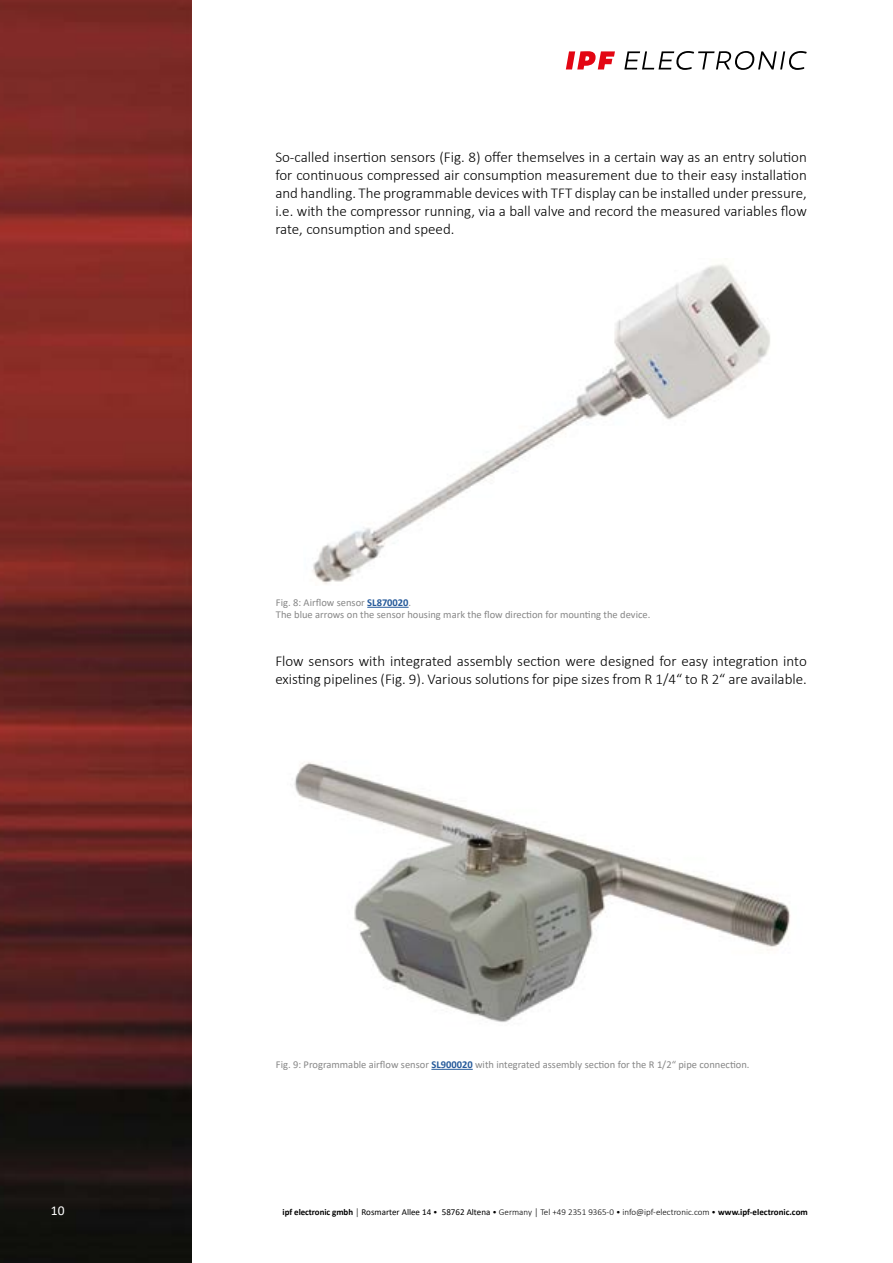
<style>
.page{position:relative;width:893px;height:1263px;background:#fff}
.page>*{position:absolute;margin:0;border:0;box-sizing:border-box;transform-origin:0 0}
.t1{font:300 15px/18px "Calibri";color:#000;text-align:justify}
.t2{font:13.5px "Calibri";color:#fff}
.t3{font:10.5px/12px "Calibri";color:#878787}
.t4{font:300 9px "Calibri";color:#000}
.s1{font-weight:700;color:#275b9b}
.s2{font-weight:700}
.s3{font-weight:400}
</style>
<div class="page">
<img style="left:0;top:0;width:191px;height:1263px">
<svg style="left:624px;top:51px;width:183px;height:19px"></svg>
<svg style="left:566px;top:51px;width:49px;height:18px"></svg>
<img style="left:312px;top:264px;width:458px;height:320px">
<hr style="left:367px;top:607px;width:42px;height:1px;background:#275b9b">
<img style="left:294px;top:762px;width:497px;height:260px">
<hr style="left:431px;top:1069px;width:42px;height:1px;background:#275b9b">
<p class="t1" style="left:275px;top:148px;width:533px">So-called insertion sensors (Fig. 8) offer themselves in a certain way as an entry solution for continuous compressed air consumption measurement due to their easy installation and handling. The programmable devices with TFT display can be installed under pressure, i.e. with the compressor running, via a ball valve and record the measured variables flow rate, consumption and speed.</p>
<p class="t3" style="left:276px;top:596px;width:376px">Fig. 8: Airflow sensor <span class="s1">SL870020</span>.<br>The blue arrows on the sensor housing mark the flow direction for mounting the device.</p>
<p class="t1" style="left:275px;top:652px;width:533px">Flow sensors with integrated assembly section were designed for easy integration into existing pipelines (Fig. 9). Various solutions for pipe sizes from R 1/4“ to R 2“ are available.</p>
<p class="t3" style="left:276px;top:1058px;width:475px">Fig. 9: Programmable airflow sensor <span class="s1">SL900020</span> with integrated assembly section for the R 1/2“ pipe connection.</p>
<p class="t2" style="left:51px;top:1201px;width:15px">10</p>
<p class="t4" style="left:283px;top:1206px;width:527px"><span class="s2">ipf electronic gmbh</span> │ <span class="s3">Rosmarter Allee 14</span> • <span class="s3">58762 Altena</span> • Germany │ Tel +49 2351 9365-0 • info@ipf-electronic. com • <span class="s2">www.ipf-electronic.com</span></p>
</div>
